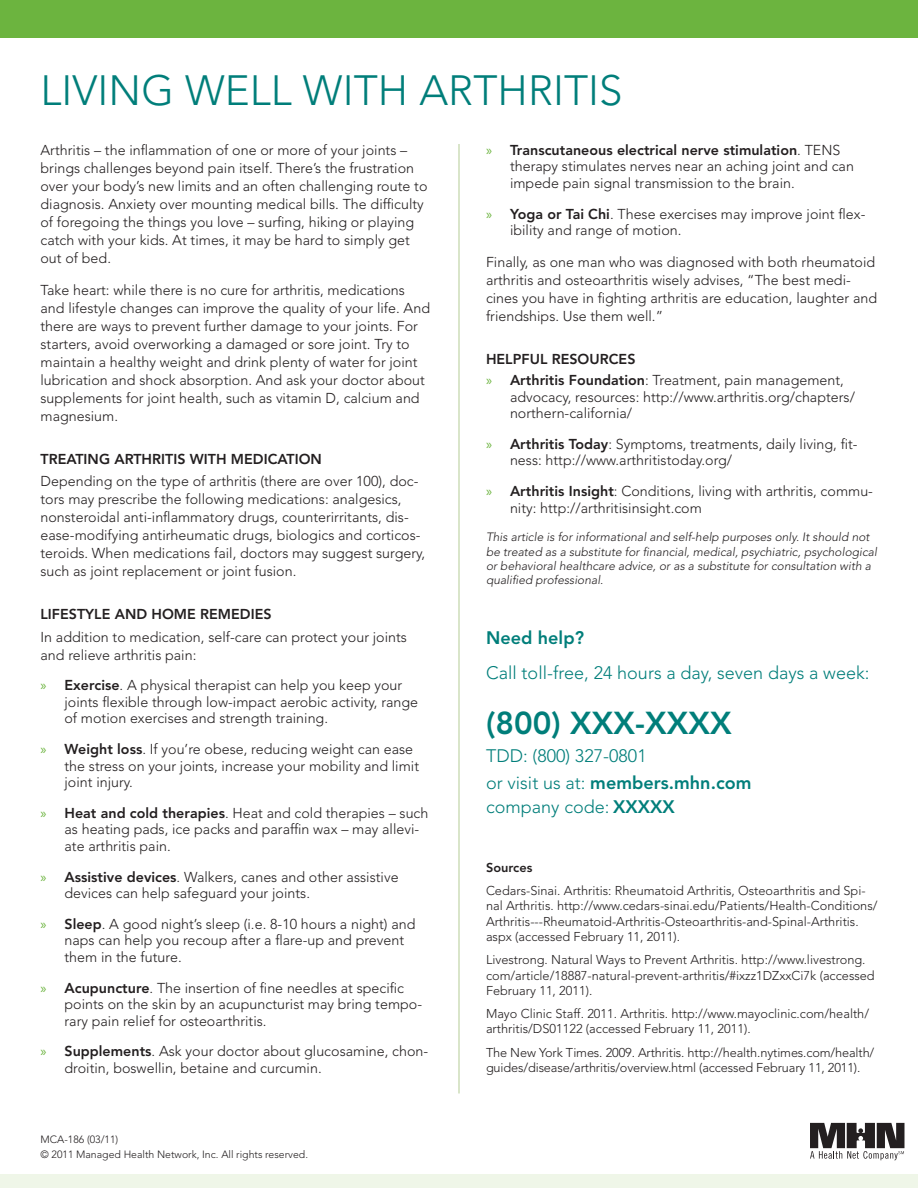
<style>
.page{position:relative;width:918px;height:1188px;background:#fff}
.page>*{position:absolute;margin:0;border:0;box-sizing:border-box;transform-origin:0 0}
.t1{font:300 42px "Avenir LT Std";color:#007e7a}
.CTA{font:800 31.5px "Avenir LT Std";color:#007e7a}
.CTA-2{font:300 18px "Avenir LT Std";color:#007e7a}
.CTA-3{font:800 18px "Avenir LT Std";color:#007e7a}
.List_-_bullets{font:300 14.25px/18px "Avenir LT Std";color:#231f20}
.Inline_subhead{font:800 14.25px "Avenir LT Std";color:#231f20}
.t2{font:300 12.75px/15.3px "Avenir LT Std";color:#231f20}
.t3{font:800 12.75px "Avenir LT Std";color:#231f20}
.Disclaimer{font:italic 300 12px/14.4px "Avenir LT Std";color:#231f20}
.SKU{font:300 10.5px "Avenir LT Std";color:#231f20}
.s1{font-family:"Myriad Pro";font-weight:400;color:#6cb43f}
.s2{font-weight:800}
.s3{font-weight:300}
</style>
<div class="page">
<svg style="left:810px;top:1123px;width:94px;height:37px"></svg>
<div style="left:0;top:0;width:918px;height:38px;background:#6cb43f"></div>
<div style="left:0;top:1174px;width:918px;height:14px;background:#eff6e8"></div>
<hr style="left:459px;top:144px;width:1px;height:950px;background:#b4cc95">
<p class="t1" style="left:40px;top:66px;width:584px">LIVING WELL WITH ARTHRITIS</p>
<p class="List_-_bullets" style="left:40px;top:141px;width:388px">Arthritis – the inflammation of one or more of your joints – brings challenges beyond pain itself. There’s the frustration over your body’s new limits and an often challenging route to diagnosis. Anxiety over mounting medical bills. The difficulty of foregoing the things you love – surfing, hiking or playing catch with your kids. At times, it may be hard to simply get out of bed.</p>
<p class="List_-_bullets" style="left:40px;top:281px;width:391px">Take heart: while there is no cure for arthritis, medications and lifestyle changes can improve the quality of your life. And there are ways to prevent further damage to your joints. For starters, avoid overworking a damaged or sore joint. Try to maintain a healthy weight and drink plenty of water for joint lubrication and shock absorption. And ask your doctor about supplements for joint health, such as vitamin D, calcium and magnesium.</p>
<p class="Inline_subhead" style="left:40px;top:450px;width:283px">TREATING ARTHRITIS WITH MEDICATION</p>
<p class="List_-_bullets" style="left:40px;top:472px;width:386px">Depending on the type of arthritis (there are over 100), doc&shy;tors may prescribe the following medications: analgesics, nonsteroidal anti-inflammatory drugs, counterirritants, dis&shy;ease-modifying antirheumatic drugs, biologics and corticos&shy;teroids. When medications fail, doctors may suggest surgery, such as joint replacement or joint fusion.</p>
<p class="Inline_subhead" style="left:40px;top:606px;width:233px">LIFESTYLE AND HOME REMEDIES</p>
<p class="List_-_bullets" style="left:40px;top:628px;width:368px">In addition to medication, self-care can protect your joints and relieve arthritis pain:</p>
<p class="List_-_bullets" style="left:64px;top:677px;width:355px;line-height:16.5px;text-indent:-24px"><span class="s1">»</span> <span class="s2">Exercise</span>. A physical therapist can help you keep your joints flexible through low-impact aerobic activity, range of motion exercises and strength training.</p>
<p class="List_-_bullets" style="left:64px;top:741px;width:356px;line-height:16.5px;text-indent:-24px"><span class="s1">»</span> <span class="s2">Weight loss</span>. If you’re obese, reducing weight can ease the stress on your joints, increase your mobility and limit joint injury.</p>
<p class="List_-_bullets" style="left:64px;top:805px;width:365px;line-height:16.5px;text-indent:-24px"><span class="s1">»</span> <span class="s2">Heat and cold therapies</span>. Heat and cold therapies – such as heating pads, ice packs and paraffin wax – may allevi&shy;ate arthritis pain.</p>
<p class="List_-_bullets" style="left:64px;top:868px;width:336px;line-height:16.5px;text-indent:-24px"><span class="s1">»</span> <span class="s2">Assistive devices</span>. Walkers, canes and other assistive devices can help safeguard your joints.</p>
<p class="List_-_bullets" style="left:64px;top:916px;width:353px;line-height:16.5px;text-indent:-24px"><span class="s1">»</span> <span class="s2">Sleep</span>. A good night’s sleep (i.e. 8-10 hours a night) and naps can help you recoup after a flare-up and prevent them in the future.</p>
<p class="List_-_bullets" style="left:64px;top:979px;width:359px;line-height:16.5px;text-indent:-24px"><span class="s1">»</span> <span class="s2">Acupuncture</span>. The insertion of fine needles at specific points on the skin by an acupuncturist may bring tempo&shy;rary pain relief for osteoarthritis.</p>
<p class="List_-_bullets" style="left:64px;top:1043px;width:365px;line-height:16.5px;text-indent:-24px"><span class="s1">»</span> <span class="s2">Supplements</span>. Ask your doctor about glucosamine, chon&shy;droitin, boswellin, betaine and curcumin.</p>
<p class="SKU" style="left:40px;top:1134px;width:79px">MCA-186 (03/11)</p>
<p class="SKU" style="left:40px;top:1149px;width:269px">© 2011 Managed Health Network, Inc. All rights reserved.</p>
<p class="List_-_bullets" style="left:510px;top:142px;width:345px;line-height:16.5px;text-indent:-24px"><span class="s1">»</span> <span class="s2">Transcutaneous electrical nerve stimulation</span>. TENS therapy stimulates nerves near an aching joint and can impede pain signal transmission to the brain.</p>
<p class="List_-_bullets" style="left:510px;top:205px;width:357px;line-height:16.5px;text-indent:-24px"><span class="s1">»</span> <span class="s2">Yoga or Tai Chi</span>. These exercises may improve joint flex&shy;ibility and range of motion.</p>
<p class="List_-_bullets" style="left:486px;top:253px;width:393px">Finally, as one man who was diagnosed with both rheumatoid arthritis and osteoarthritis wisely advises, “The best medi&shy;cines you have in fighting arthritis are education, laughter and friendships. Use them well.”</p>
<p class="Inline_subhead" style="left:486px;top:351px;width:151px">HELPFUL RESOURCES</p>
<p class="List_-_bullets" style="left:510px;top:372px;width:346px;line-height:16.5px;text-indent:-24px"><span class="s1">»</span> <span class="s2">Arthritis Foundation</span>: Treatment, pain management, advocacy, resources: http://www.arthritis.org/chapters/ northern-california/</p>
<p class="List_-_bullets" style="left:510px;top:436px;width:349px;line-height:16.5px;text-indent:-24px"><span class="s1">»</span> <span class="s2">Arthritis Today</span>: Symptoms, treatments, daily living, fit&shy;ness: http://www.arthritistoday.org/</p>
<p class="List_-_bullets" style="left:510px;top:483px;width:365px;line-height:16.5px;text-indent:-24px"><span class="s1">»</span> <span class="s2">Arthritis Insight</span>: Conditions, living with arthritis, commu&shy;nity: http://arthritisinsight.com</p>
<p class="Disclaimer" style="left:486px;top:530px;width:393px">This article is for informational and self-help purposes only. It should not be treated as a substitute for financial, medical, psychiatric, psychological or behavioral healthcare advice, or as a substitute for consultation with a qualified professional.</p>
<p class="CTA-3" style="left:486px;top:627px;width:100px">Need help?</p>
<p class="CTA-2" style="left:486px;top:662px;width:385px">Call toll-free, 24 hours a day, seven days a week:</p>
<p class="CTA" style="left:486px;top:704px;width:247px">(800) XXX-XXXX</p>
<p class="CTA-3" style="left:486px;top:772px;width:267px"><span class="s3">or visit us at:</span> members.mhn.com</p>
<p class="CTA-2" style="left:486px;top:797px;width:190px">company code: <span class="s2">XXXXX</span></p>
<p class="CTA-2" style="left:486px;top:745px;width:162px">TDD: (800) 327-0801</p>
<p class="t3" style="left:486px;top:860px;width:48px">Sources</p>
<p class="t2" style="left:486px;top:883px;width:393px">Cedars-Sinai. Arthritis: Rheumatoid Arthritis, Osteoarthritis and Spi&shy;nal Arthritis. http://www.cedars-sinai.edu/Patients/Health-Conditions/ Arthritis---Rheumatoid-Arthritis-Osteoarthritis-and-Spinal-Arthritis. aspx (accessed February 11, 2011).</p>
<p class="t2" style="left:486px;top:952px;width:390px">Livestrong. Natural Ways to Prevent Arthritis. http://www.livestrong. com/article/18887-natural-prevent-arthritis/#ixzz1DZxxCi7k (accessed<br>February 11, 2011).</p>
<p class="t2" style="left:486px;top:1006px;width:385px">Mayo Clinic Staff. 2011. Arthritis. http://www.mayoclinic.com/health/ arthritis/DS01122 (accessed February 11, 2011).</p>
<p class="t2" style="left:486px;top:1045px;width:390px">The New York Times. 2009. Arthritis. http://health.nytimes.com/health/ guides/disease/arthritis/overview.html (accessed February 11, 2011).</p>
</div>
